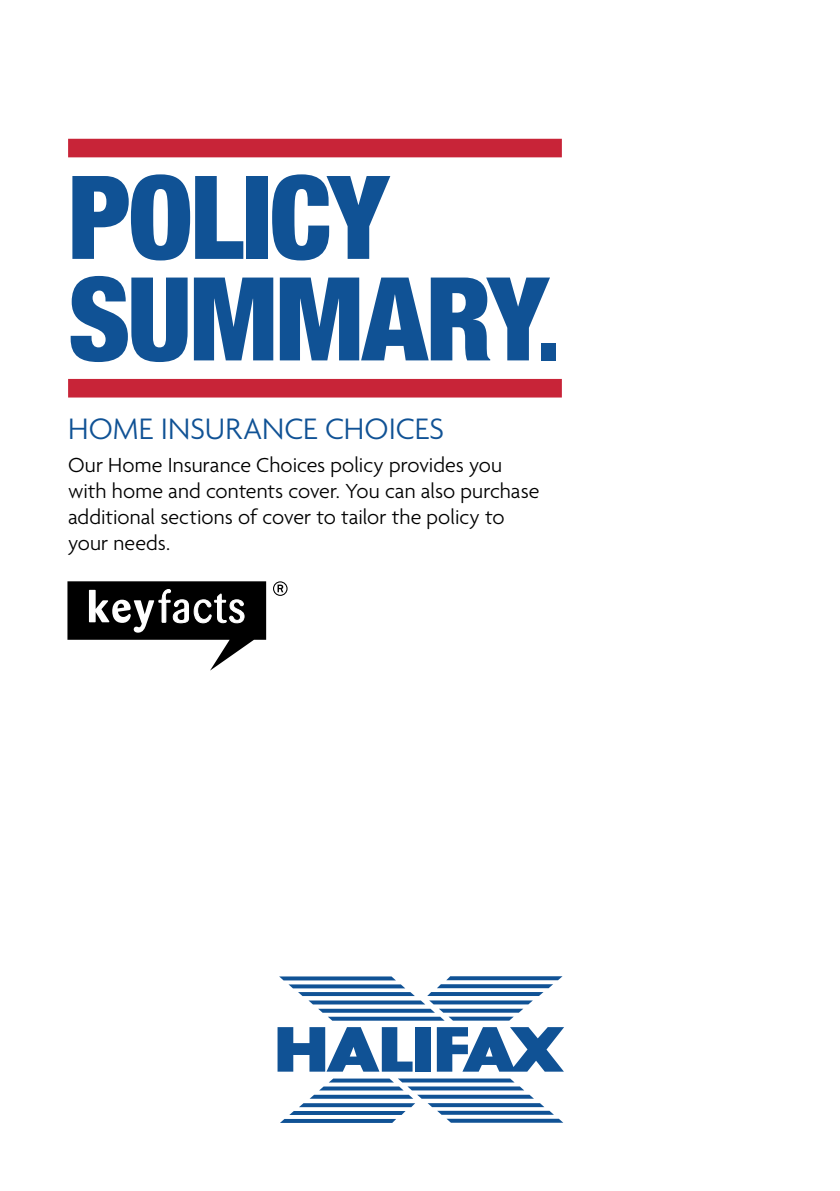
<style>
.page{position:relative;width:840px;height:1191px;background:#fff}
.page>*{position:absolute;margin:0;border:0;box-sizing:border-box;transform-origin:0 0}
.Brand_Statement__Whi{font:900 condensed 116px "Helvetica Neue";letter-spacing:-.02em;color:#105295}
.FLAG_-_HEADING_-8_11{font:300 32px "Agenda";color:#105295}
.FLAG_-_HEADING_-8_11-2{font:300 22px/26px "Agenda";color:#000}
.s1{font-size:87px}
</style>
<div class="page">
<div style="left:415px;top:1027px;width:15px;height:44px;background:#105295"></div>
<svg style="left:280px;top:1078px;width:283px;height:45px"></svg>
<svg style="left:279px;top:976px;width:283px;height:44px"></svg>
<svg style="left:436px;top:1027px;width:128px;height:44px"></svg>
<svg style="left:277px;top:1027px;width:135px;height:44px"></svg>
<div style="left:68px;top:139px;width:493px;height:18px;background:#c82438"></div>
<div style="left:68px;top:379px;width:493px;height:18px;background:#c82438"></div>
<svg style="left:67px;top:581px;width:199px;height:89px"></svg>
<svg style="left:273px;top:581px;width:14px;height:15px"></svg>
<p class="Brand_Statement__Whi" style="left:68px;top:146px;width:322px">POLICY</p>
<p class="Brand_Statement__Whi" style="left:68px;top:248px;width:493px">SUMMARY<span class="s1">.</span></p>
<p class="FLAG_-_HEADING_-8_11" style="left:68px;top:412px;width:377px">HOME INSURANCE CHOICES</p>
<p class="FLAG_-_HEADING_-8_11-2" style="left:68px;top:453px;width:472px">Our Home Insurance Choices policy provides you with home and contents cover. You can also purchase additional sections of cover to tailor the policy to your needs.</p>
</div>
